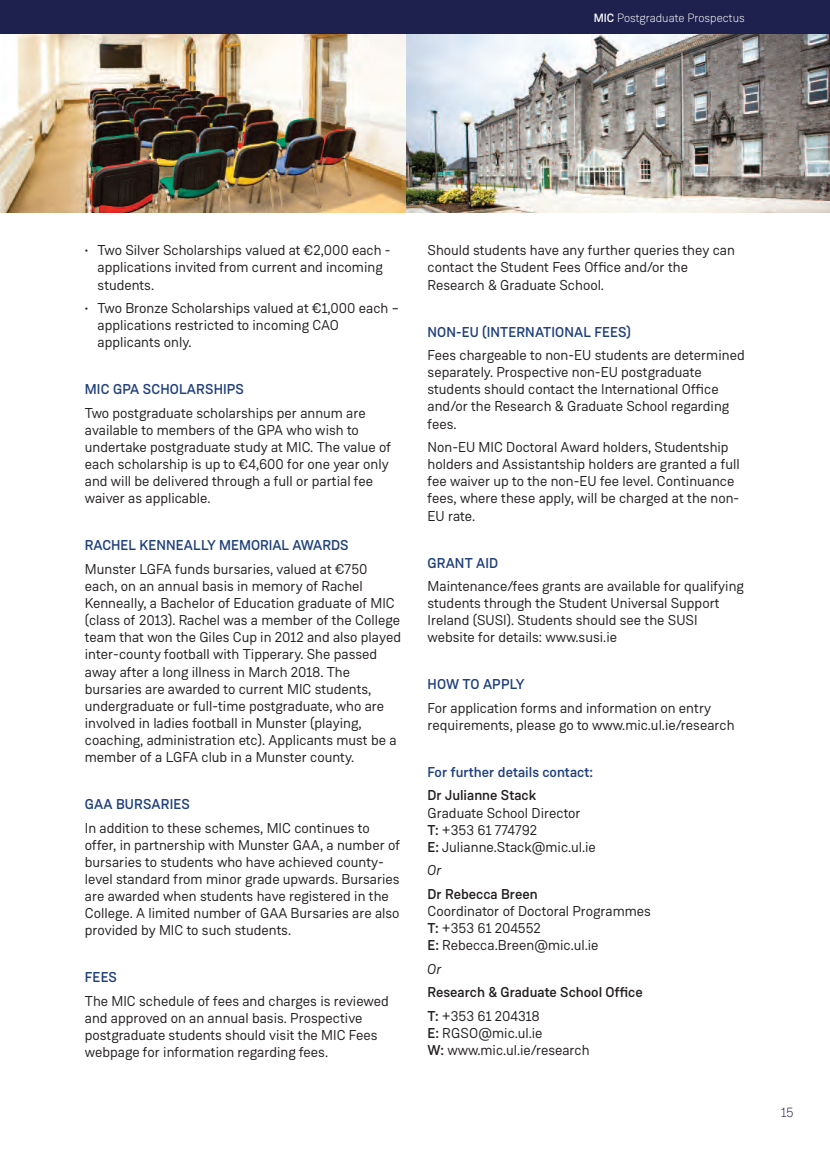
<style>
.page{position:relative;width:830px;height:1149px;background:#fff}
.page>*{position:absolute;margin:0;border:0;box-sizing:border-box;transform-origin:0 0}
.t1{font:14.25px/17.1px "Weissenhof Grotesk";color:#231f20}
.t2{font:500 14.25px "Weissenhof Grotesk";letter-spacing:.01em;color:#1f3f7c}
.t3{font:500 14.25px/23.5px "Weissenhof Grotesk";color:#231f20}
.t4{font:italic 14.25px "Weissenhof Grotesk";color:#231f20}
.t5{font:300 13.5px "Weissenhof Grotesk";color:#1e214e}
.t6{font:300 12px "Weissenhof Grotesk";color:#fff}
.s1{font-weight:500}
.s2{font-weight:400}
</style>
<div class="page">
<img style="left:0;top:34px;width:406px;height:179px">
<img style="left:406px;top:34px;width:423px;height:179px">
<div style="left:0;top:0;width:829px;height:34px;background:#1e214e"></div>
<p class="t6" style="left:593px;top:13px;width:152px"><span class="s1">MIC</span> Postgraduate Prospectus</p>
<p class="t1" style="left:98px;top:243px;width:294px;text-indent:-13px">• Two Silver Scholarships valued at €2,000 each - applications invited from current and incoming students.</p>
<p class="t1" style="left:98px;top:301px;width:302px;text-indent:-13px">• Two Bronze Scholarships valued at €1,000 each – applications restricted to incoming CAO applicants only.</p>
<p class="t2" style="left:85px;top:384px;width:161px">MIC GPA SCHOLARSHIPS</p>
<p class="t1" style="left:85px;top:405px;width:307px">Two postgraduate scholarships per annum are available to members of the GPA who wish to undertake postgraduate study at MIC. The value of each scholarship is up to €4,600 for one year only and will be delivered through a full or partial fee waiver as applicable.</p>
<p class="t2" style="left:85px;top:540px;width:265px">RACHEL KENNEALLY MEMORIAL AWARDS</p>
<p class="t1" style="left:85px;top:561px;width:317px">Munster LGFA funds bursaries, valued at €750 each, on an annual basis in memory of Rachel Kenneally, a Bachelor of Education graduate of MIC (class of 2013). Rachel was a member of the College team that won the Giles Cup in 2012 and also played inter-county football with Tipperary. She passed away after a long illness in March 2018. The bursaries are awarded to current MIC students, undergraduate or full-time postgraduate, who are involved in ladies football in Munster (playing, coaching, administration etc). Applicants must be a member of a LGFA club in a Munster county.</p>
<p class="t2" style="left:85px;top:798px;width:106px">GAA BURSARIES</p>
<p class="t1" style="left:85px;top:820px;width:317px">In addition to these schemes, MIC continues to offer, in partnership with Munster GAA, a number of bursaries to students who have achieved county&shy;level standard from minor grade upwards. Bursaries are awarded when students have registered in the College. A limited number of GAA Bursaries are also provided by MIC to such students.</p>
<p class="t2" style="left:85px;top:972px;width:34px">FEES</p>
<p class="t1" style="left:85px;top:993px;width:305px">The MIC schedule of fees and charges is reviewed and approved on an annual basis. Prospective postgraduate students should visit the MIC Fees webpage for information regarding fees.</p>
<p class="t1" style="left:427px;top:243px;width:309px">Should students have any further queries they can contact the Student Fees Office and/or the<br>Research &amp; Graduate School.</p>
<p class="t2" style="left:427px;top:326px;width:205px">NON-EU (INTERNATIONAL FEES)</p>
<p class="t1" style="left:427px;top:348px;width:318px">Fees chargeable to non-EU students are determined separately. Prospective non-EU postgraduate students should contact the International Office and/or the Research &amp; Graduate School regarding fees.</p>
<p class="t1" style="left:427px;top:440px;width:313px">Non-EU MIC Doctoral Award holders, Studentship holders and Assistantship holders are granted a full fee waiver up to the non-EU fee level. Continuance fees, where these apply, will be charged at the non-EU rate.</p>
<p class="t2" style="left:427px;top:557px;width:72px">GRANT AID</p>
<p class="t1" style="left:427px;top:578px;width:318px">Maintenance/fees grants are available for qualifying students through the Student Universal Support Ireland (SUSI). Students should see the SUSI website for details: www.susi.ie</p>
<p class="t2" style="left:427px;top:679px;width:98px">HOW TO APPLY</p>
<p class="t1" style="left:427px;top:700px;width:308px">For application forms and information on entry requirements, please go to www.mic.ul.ie/research</p>
<p class="t2" style="left:427px;top:766px;width:167px">For further details contact:</p>
<p class="t3" style="left:427px;top:784px;width:110px">Dr Julianne Stack</p>
<p class="t1" style="left:427px;top:805px;width:170px">Graduate School Director<br><span class="s1">T:</span> +353 61 774792<br><span class="s1">E:</span> Julianne.Stack@mic.ul.ie</p>
<p class="t4" style="left:427px;top:865px;width:16px">Or</p>
<p class="t3" style="left:427px;top:883px;width:112px">Dr Rebecca Breen</p>
<p class="t1" style="left:427px;top:903px;width:225px">Coordinator of Doctoral Programmes<br><span class="s1">T:</span> +353 61 204552<br><span class="s1">E:</span> Rebecca.Breen@mic.ul.ie</p>
<p class="t4" style="left:427px;top:963px;width:16px">Or</p>
<p class="t3" style="left:427px;top:981px;width:217px">Research &amp; Graduate School Office<br>T: <span class="s2">+353 61 204318</span></p>
<p class="t1" style="left:427px;top:1025px;width:163px"><span class="s1">E:</span> RGSO@mic.ul.ie<br><span class="s1">W:</span> www.mic.ul.ie/research</p>
<p class="t5" style="left:780px;top:1106px;width:14px">15</p>
</div>
